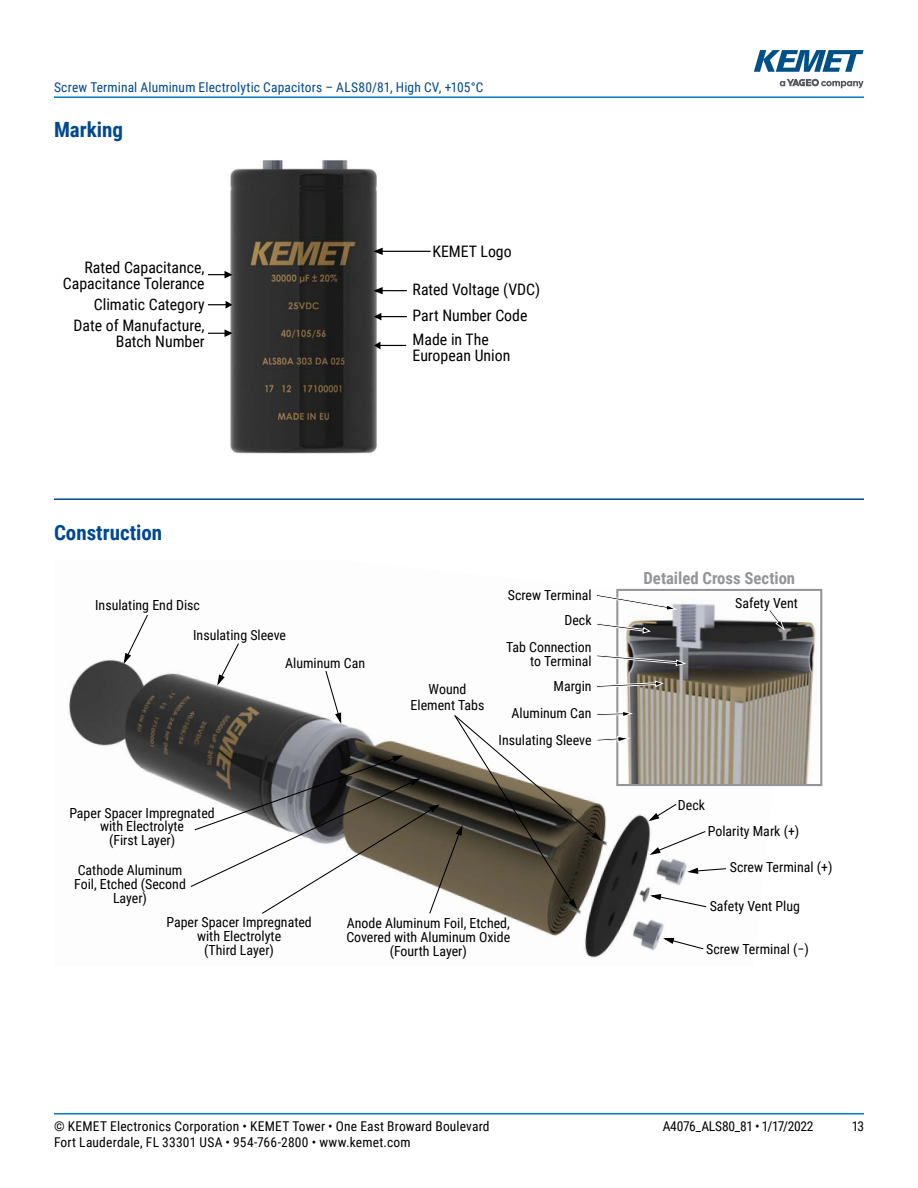
<style>
.page{position:relative;width:918px;height:1188px;background:#fff}
.page>*{position:absolute;margin:0;border:0;box-sizing:border-box;transform-origin:0 0}
.t1{font:700 21px "Roboto Condensed";color:#004990}
.t2{font:700 16.65px "Roboto Condensed";color:#939598}
.t3{font:15.9px/15.9px "Roboto Condensed";color:#000;text-align:right}
.t4{font:13.95px/14px "Roboto Condensed";color:#000;text-align:center}
.t5{font:13.5px "Roboto Condensed";letter-spacing:.015em;color:#000}
.t6{font:13.5px "Roboto Condensed";letter-spacing:.01em;color:#004990}
.t7{font:13.5px "Roboto Condensed";letter-spacing:-.015em;color:#000}
</style>
<div class="page">
<hr style="left:54px;top:1113px;width:810px;height:2px;background:#007dc3">
<hr style="left:54px;top:96px;width:810px;height:2px;background:#007dc3">
<svg style="left:780px;top:79px;width:84px;height:9px"></svg>
<svg style="left:754px;top:50px;width:110px;height:22px"></svg>
<hr style="left:54px;top:498px;width:810px;height:2px;background:#004990">
<img style="left:230px;top:160px;width:201px;height:294px">
<svg style="left:208px;top:270px;width:27px;height:10px"></svg>
<hr style="left:382px;top:251px;width:49px;height:1px;background:#000">
<svg style="left:371px;top:247px;width:13px;height:9px"></svg>
<svg style="left:371px;top:286px;width:36px;height:10px"></svg>
<svg style="left:208px;top:300px;width:26px;height:10px"></svg>
<svg style="left:372px;top:312px;width:35px;height:10px"></svg>
<svg style="left:208px;top:329px;width:27px;height:9px"></svg>
<svg style="left:373px;top:341px;width:33px;height:10px"></svg>
<img style="left:69px;top:588px;width:723px;height:370px">
<img style="left:619px;top:592px;width:198px;height:191px">
<div style="left:616px;top:589px;width:206px;height:197px;border:2px solid #939598"></div>
<svg style="left:768px;top:608px;width:18px;height:23px"></svg>
<svg style="left:595px;top:594px;width:83px;height:17px"></svg>
<svg style="left:596px;top:623px;width:55px;height:11px"></svg>
<svg style="left:661px;top:937px;width:44px;height:13px"></svg>
<svg style="left:122px;top:614px;width:27px;height:52px"></svg>
<svg style="left:190px;top:642px;width:537px;height:273px"></svg>
<p class="t6" style="left:54px;top:78px;width:431px">Screw Terminal Aluminum Electrolytic Capacitors – ALS80/81, High CV, +105°C</p>
<h1 class="t1" style="left:54px;top:115px;width:71px">Marking</h1>
<p class="t3" style="left:63px;top:259px;width:143px">Rated Capacitance,<br>Capacitance Tolerance</p>
<p class="t3" style="left:94px;top:295px;width:112px">Climatic Category</p>
<p class="t3" style="left:73px;top:317px;width:133px">Date of Manufacture,<br>Batch Number</p>
<p class="t3" style="left:432px;top:242px;width:81px">KEMET Logo</p>
<p class="t3" style="left:413px;top:281px;width:129px">Rated Voltage (VDC)</p>
<p class="t3" style="left:413px;top:307px;width:116px">Part Number Code</p>
<p class="t3" style="left:413px;top:331px;width:99px;text-align:left">Made in The<br>European Union</p>
<h1 class="t1" style="left:54px;top:518px;width:110px">Construction</h1>
<p class="t4" style="left:95px;top:597px;width:106px">Insulating End Disc</p>
<p class="t4" style="left:285px;top:620px;width:82px;line-height:28.7px;text-align:left;text-indent:-92px">Insulating Sleeve<br>Aluminum Can</p>
<p class="t4" style="left:69px;top:805px;width:147px">Paper Spacer Impregnated with Electrolyte<br>(First Layer)</p>
<p class="t4" style="left:74px;top:862px;width:113px">Cathode Aluminum<br>Foil, Etched (Second<br>Layer)</p>
<p class="t4" style="left:411px;top:680px;width:75px;line-height:16.6px">Wound<br>Element Tabs</p>
<p class="t4" style="left:508px;top:588px;width:85px">Screw Terminal</p>
<p class="t4" style="left:564px;top:613px;width:29px">Deck</p>
<p class="t4" style="left:506px;top:640px;width:87px;text-align:right">Tab Connection to Terminal</p>
<p class="t4" style="left:554px;top:678px;width:40px">Margin</p>
<p class="t4" style="left:499px;top:700px;width:94px;line-height:26.4px;text-align:right">Aluminum Can<br>Insulating Sleeve</p>
<p class="t4" style="left:166px;top:915px;width:147px">Paper Spacer Impregnated with Electrolyte<br>(Third Layer)</p>
<p class="t4" style="left:346px;top:916px;width:165px">Anode Aluminum Foil, Etched,<br>Covered with Aluminum Oxide (Fourth Layer)</p>
<p class="t2" style="left:644px;top:566px;width:153px">Detailed Cross Section</p>
<p class="t4" style="left:735px;top:596px;width:64px">Safety Vent</p>
<p class="t4" style="left:678px;top:797px;width:29px">Deck</p>
<p class="t4" style="left:708px;top:824px;width:93px">Polarity Mark (+)</p>
<p class="t4" style="left:730px;top:859px;width:104px">Screw Terminal (+)</p>
<p class="t4" style="left:710px;top:899px;width:92px">Safety Vent Plug</p>
<p class="t4" style="left:706px;top:941px;width:104px">Screw Terminal (−)</p>
<p class="t5" style="left:54px;top:1116px;width:437px">© KEMET Electronics Corporation • KEMET Tower • One East Broward Boulevard</p>
<p class="t7" style="left:663px;top:1116px;width:152px">A4076_ALS80_81 • 1/17/2022</p>
<p class="t5" style="left:852px;top:1116px;width:14px">13</p>
<p class="t5" style="left:54px;top:1133px;width:358px">Fort Lauderdale, FL 33301 USA • 954-766-2800 • www.kemet.com</p>
</div>
